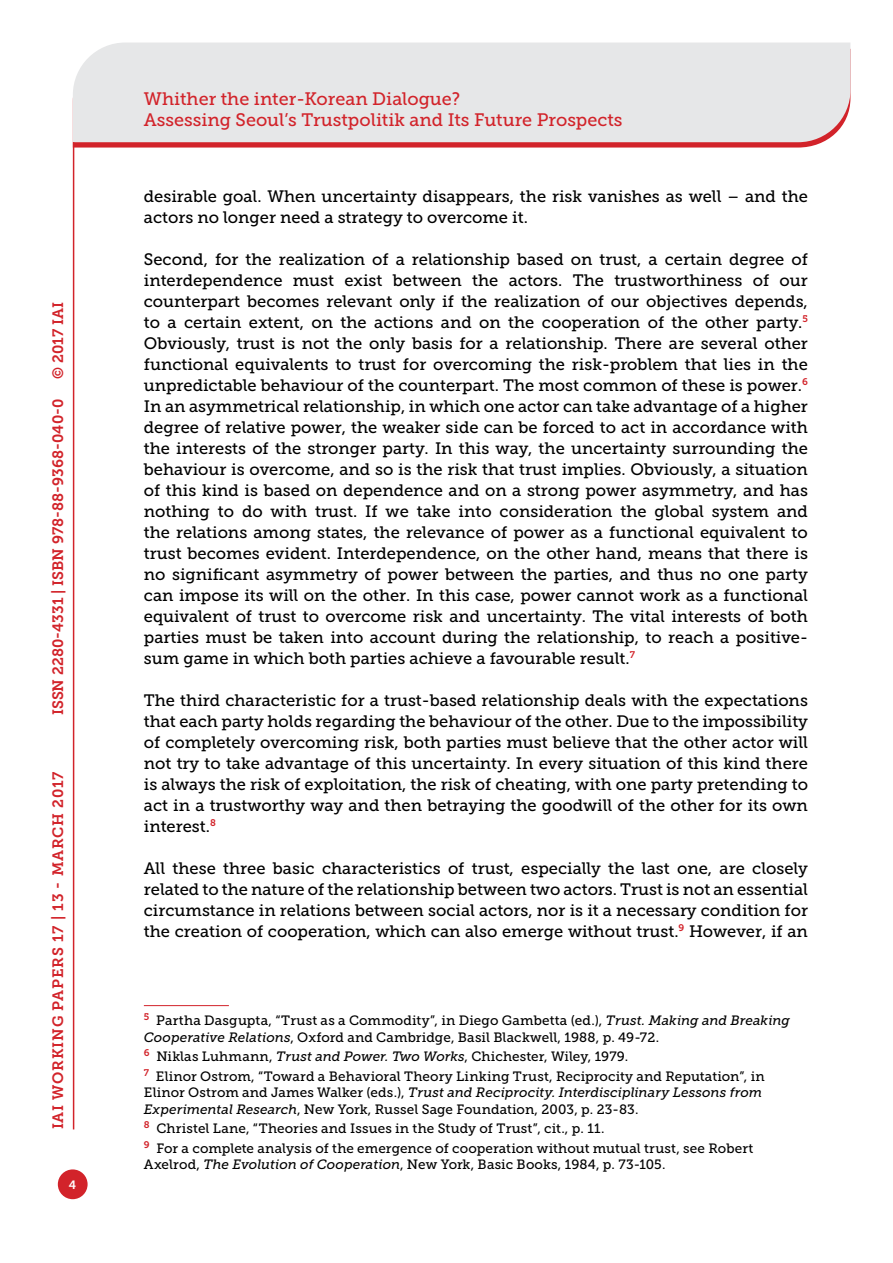
<style>
.page{position:relative;width:893px;height:1263px;background:#fff}
.page>*{position:absolute;margin:0;border:0;box-sizing:border-box;transform-origin:0 0}
.t1{font:18px/21.6px "Museo Slab 500";color:#d2232a}
.t2{font:16.5px/21px "Museo Slab 500";color:#000;text-align:justify}
.t3{font:15px "Museo Slab 700";color:#d2232a}
.t4{font:15px "Museo Slab 700";letter-spacing:.05em;color:#d2232a}
.t5{font:13.5px/16.2px "Museo Slab 500";letter-spacing:.01em;color:#000}
.t6{font:12px "Museo Slab 700";color:#fff}
.s1{font-style:italic}
</style>
<div class="page">
<svg style="left:74px;top:142px;width:749px;height:6px;background:#d63d43"></svg>
<div style="left:73px;top:43px;width:777px;height:99px;background:#e6e7e8"></div>
<div style="left:58px;top:1169px;width:30px;height:30px;background:#d2232a;border-radius:50%"></div>
<hr style="left:73px;top:142px;width:1px;height:987px;background:#d2232a">
<hr style="left:144px;top:1005px;width:85px;height:1px;background:#d2232a">
<p class="t3" style="left:50px;top:379px;width:78px;rotate:-90deg">© 2017 IAI</p>
<p class="t3" style="left:49px;top:715px;width:318px;rotate:-90deg">ISSN 2280-4331 | ISBN 978-88-9368-040-0</p>
<p class="t4" style="left:50px;top:1129px;width:359px;rotate:-90deg">IAI WORKING PAPERS 17 | 13 - MARCH 2017</p>
<p class="t6" style="left:69px;top:1178px;width:9px">4</p>
<p class="t1" style="left:144px;top:88px;width:480px">Whither the inter-Korean Dialogue?<br>Assessing Seoul’s Trustpolitik and Its Future Prospects</p>
<p class="t2" style="left:144px;top:186px;width:666px">desirable goal. When uncertainty disappears, the risk vanishes as well – and the actors no longer need a strategy to overcome it.</p>
<p class="t2" style="left:144px;top:248px;width:666px">Second, for the realization of a relationship based on trust, a certain degree of interdependence must exist between the actors. The trustworthiness of our counterpart becomes relevant only if the realization of our objectives depends, to a certain extent, on the actions and on the cooperation of the other party.<sup>5<br></sup>Obviously, trust is not the only basis for a relationship. There are several other functional equivalents to trust for overcoming the risk-problem that lies in the unpredictable behaviour of the counterpart. The most common of these is power.<sup>6<br></sup>In an asymmetrical relationship, in which one actor can take advantage of a higher degree of relative power, the weaker side can be forced to act in accordance with the interests of the stronger party. In this way, the uncertainty surrounding the behaviour is overcome, and so is the risk that trust implies. Obviously, a situation of this kind is based on dependence and on a strong power asymmetry, and has nothing to do with trust. If we take into consideration the global system and the relations among states, the relevance of power as a functional equivalent to trust becomes evident. Interdependence, on the other hand, means that there is no significant asymmetry of power between the parties, and thus no one party can impose its will on the other. In this case, power cannot work as a functional equivalent of trust to overcome risk and uncertainty. The vital interests of both parties must be taken into account during the relationship, to reach a positive&shy;sum game in which both parties achieve a favourable result.<sup>7</sup></p>
<p class="t2" style="left:144px;top:690px;width:666px">The third characteristic for a trust-based relationship deals with the expectations that each party holds regarding the behaviour of the other. Due to the impossibility of completely overcoming risk, both parties must believe that the other actor will not try to take advantage of this uncertainty. In every situation of this kind there is always the risk of exploitation, the risk of cheating, with one party pretending to act in a trustworthy way and then betraying the goodwill of the other for its own interest.<sup>8</sup></p>
<p class="t2" style="left:144px;top:858px;width:666px">All these three basic characteristics of trust, especially the last one, are closely related to the nature of the relationship between two actors. Trust is not an essential circumstance in relations between social actors, nor is it a necessary condition for the creation of cooperation, which can also emerge without trust.<sup>9</sup> However, if an</p>
<p class="t5" style="left:144px;top:1013px;width:648px"><sup>5</sup> Partha Dasgupta, “Trust as a Commodity”, in Diego Gambetta (ed.), <span class="s1">Trust. Making and Breaking<br>Cooperative Relations</span>, Oxford and Cambridge, Basil Blackwell, 1988, p. 49-72.</p>
<p class="t5" style="left:144px;top:1047px;width:622px;line-height:19.8px"><sup>6</sup> Niklas Luhmann, <span class="s1">Trust and Power. Two Works</span>, Chichester, Wiley, 1979.<br><sup>7</sup> Elinor Ostrom, “Toward a Behavioral Theory Linking Trust, Reciprocity and Reputation”, in</p>
<p class="t5" style="left:144px;top:1085px;width:620px">Elinor Ostrom and James Walker (eds.), <span class="s1">Trust and Reciprocity. Interdisciplinary Lessons from<br>Experimental Research</span>, New York, Russel Sage Foundation, 2003, p. 23-83.</p>
<p class="t5" style="left:144px;top:1119px;width:611px;line-height:19.8px"><sup>8</sup> Christel Lane, “Theories and Issues in the Study of Trust”, cit., p. 11.<br><sup>9</sup> For a complete analysis of the emergence of cooperation without mutual trust, see Robert</p>
<p class="t5" style="left:144px;top:1157px;width:523px">Axelrod, <span class="s1">The Evolution of Cooperation</span>, New York, Basic Books, 1984, p. 73-105.</p>
</div>
